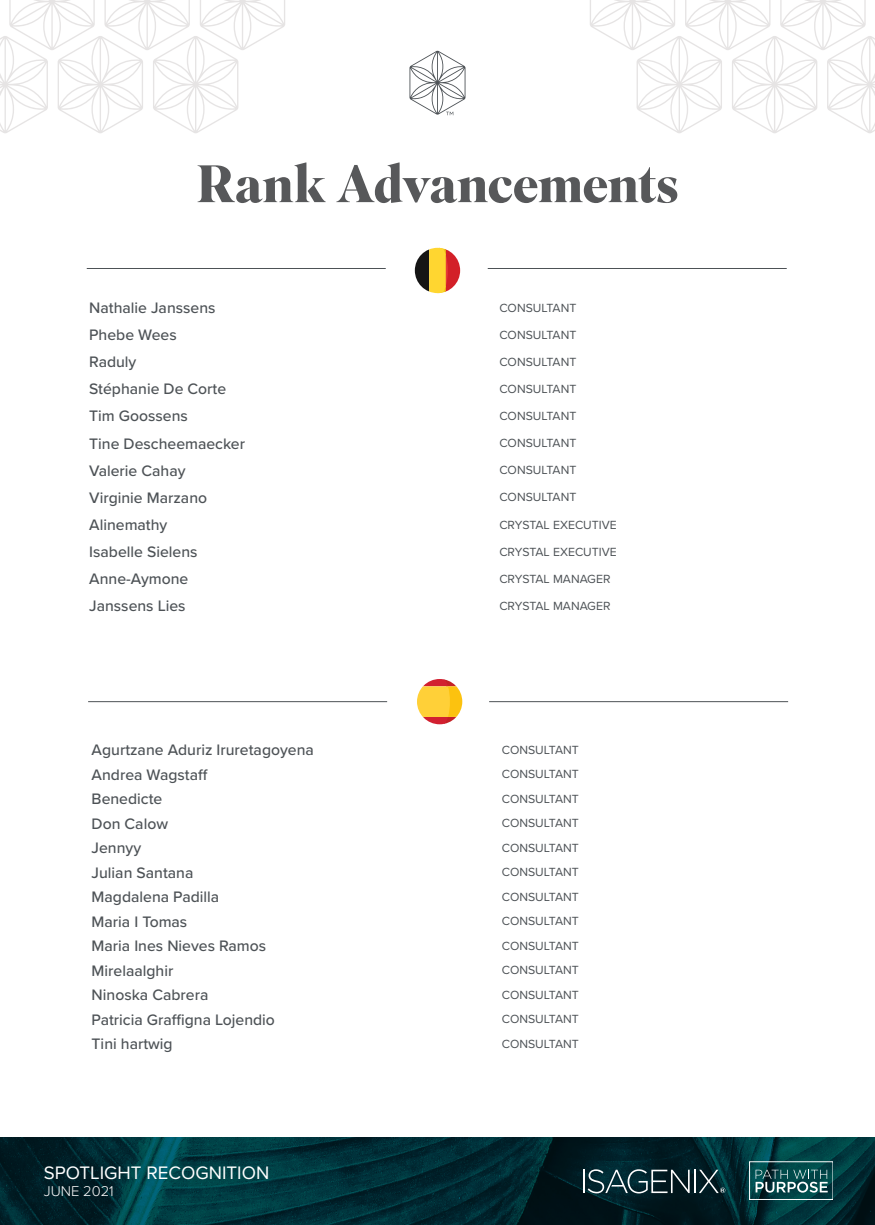
<style>
.page{position:relative;width:875px;height:1225px;background:#fff}
.page>*{position:absolute;margin:0;border:0;box-sizing:border-box;transform-origin:0 0}
.t1{font:700 52.5px "Superior Title";letter-spacing:-.02em;color:#57585a}
.t2{font:18.72px "Proxima Nova";color:#fff}
.t3{font:500 15.75px "Proxima Nova";color:#4d5256}
.t4{font:300 14.7px "Proxima Nova";color:#fff}
.t5{font:12.25px "Proxima Nova";color:#4d5256}
</style>
<div class="page">
<svg style="left:590px;top:0;width:285px;height:133px"></svg>
<svg style="left:0;top:0;width:285px;height:133px"></svg>
<img style="left:0;top:1138px;width:875px;height:87px">
<hr style="left:694px;top:1170px;width:2px;height:23px;background:#fff">
<svg style="left:699px;top:1170px;width:26px;height:23px"></svg>
<svg style="left:583px;top:1169px;width:107px;height:24px;background:#375258"></svg>
<svg style="left:750px;top:1162px;width:83px;height:37px;background:#286062"></svg>
<svg style="left:410px;top:51px;width:56px;height:64px"></svg>
<hr style="left:88px;top:702px;width:299px;height:1px;background:#4d5256">
<svg style="left:417px;top:679px;width:45px;height:45px"></svg>
<hr style="left:489px;top:702px;width:299px;height:1px;background:#4d5256">
<hr style="left:87px;top:268px;width:299px;height:1px;background:#4d5256">
<hr style="left:488px;top:268px;width:299px;height:1px;background:#4d5256">
<svg style="left:415px;top:248px;width:45px;height:45px"></svg>
<h1 class="t1" style="left:197px;top:151px;width:483px">Rank Advancements</h1>
<p class="t3" style="left:89px;top:296px;width:128px">Nathalie Janssens</p>
<p class="t5" style="left:499px;top:298px;width:78px">CONSULTANT</p>
<p class="t3" style="left:89px;top:323px;width:89px">Phebe Wees</p>
<p class="t5" style="left:499px;top:325px;width:78px">CONSULTANT</p>
<p class="t3" style="left:89px;top:350px;width:49px">Raduly</p>
<p class="t5" style="left:499px;top:353px;width:78px">CONSULTANT</p>
<p class="t3" style="left:89px;top:377px;width:138px">Stéphanie De Corte</p>
<p class="t5" style="left:499px;top:380px;width:78px">CONSULTANT</p>
<p class="t3" style="left:89px;top:404px;width:100px">Tim Goossens</p>
<p class="t5" style="left:499px;top:407px;width:78px">CONSULTANT</p>
<p class="t3" style="left:89px;top:432px;width:157px">Tine Descheemaecker</p>
<p class="t5" style="left:499px;top:434px;width:78px">CONSULTANT</p>
<p class="t3" style="left:89px;top:459px;width:98px">Valerie Cahay</p>
<p class="t5" style="left:499px;top:461px;width:78px">CONSULTANT</p>
<p class="t3" style="left:89px;top:486px;width:119px">Virginie Marzano</p>
<p class="t5" style="left:499px;top:488px;width:78px">CONSULTANT</p>
<p class="t3" style="left:89px;top:513px;width:80px">Alinemathy</p>
<p class="t5" style="left:499px;top:515px;width:119px">CRYSTAL EXECUTIVE</p>
<p class="t3" style="left:89px;top:540px;width:110px">Isabelle Sielens</p>
<p class="t5" style="left:499px;top:542px;width:119px">CRYSTAL EXECUTIVE</p>
<p class="t3" style="left:89px;top:567px;width:101px">Anne-Aymone</p>
<p class="t5" style="left:499px;top:570px;width:113px">CRYSTAL MANAGER</p>
<p class="t3" style="left:89px;top:594px;width:98px">Janssens Lies</p>
<p class="t5" style="left:499px;top:597px;width:113px">CRYSTAL MANAGER</p>
<p class="t3" style="left:92px;top:738px;width:224px">Agurtzane Aduriz Iruretagoyena</p>
<p class="t5" style="left:502px;top:741px;width:78px">CONSULTANT</p>
<p class="t3" style="left:92px;top:763px;width:118px">Andrea Wagstaff</p>
<p class="t5" style="left:502px;top:765px;width:78px">CONSULTANT</p>
<p class="t3" style="left:92px;top:787px;width:72px">Benedicte</p>
<p class="t5" style="left:502px;top:790px;width:78px">CONSULTANT</p>
<p class="t3" style="left:92px;top:812px;width:78px">Don Calow</p>
<p class="t5" style="left:502px;top:814px;width:78px">CONSULTANT</p>
<p class="t3" style="left:92px;top:836px;width:51px">Jennyy</p>
<p class="t5" style="left:502px;top:839px;width:78px">CONSULTANT</p>
<p class="t3" style="left:92px;top:861px;width:103px">Julian Santana</p>
<p class="t5" style="left:502px;top:863px;width:78px">CONSULTANT</p>
<p class="t3" style="left:92px;top:885px;width:129px">Magdalena Padilla</p>
<p class="t5" style="left:502px;top:888px;width:78px">CONSULTANT</p>
<p class="t3" style="left:92px;top:910px;width:97px">Maria I Tomas</p>
<p class="t5" style="left:502px;top:912px;width:78px">CONSULTANT</p>
<p class="t3" style="left:92px;top:934px;width:176px">Maria Ines Nieves Ramos</p>
<p class="t5" style="left:502px;top:937px;width:78px">CONSULTANT</p>
<p class="t3" style="left:92px;top:959px;width:83px">Mirelaalghir</p>
<p class="t5" style="left:502px;top:961px;width:78px">CONSULTANT</p>
<p class="t3" style="left:92px;top:983px;width:118px">Ninoska Cabrera</p>
<p class="t5" style="left:502px;top:986px;width:78px">CONSULTANT</p>
<p class="t3" style="left:92px;top:1008px;width:185px">Patricia Graffigna Lojendio</p>
<p class="t5" style="left:502px;top:1010px;width:78px">CONSULTANT</p>
<p class="t3" style="left:92px;top:1032px;width:83px">Tini hartwig</p>
<p class="t5" style="left:502px;top:1035px;width:78px">CONSULTANT</p>
<p class="t2" style="left:44px;top:1158px;width:227px">SPOTLIGHT RECOGNITION</p>
<p class="t4" style="left:44px;top:1180px;width:72px">JUNE 2021</p>
</div>
